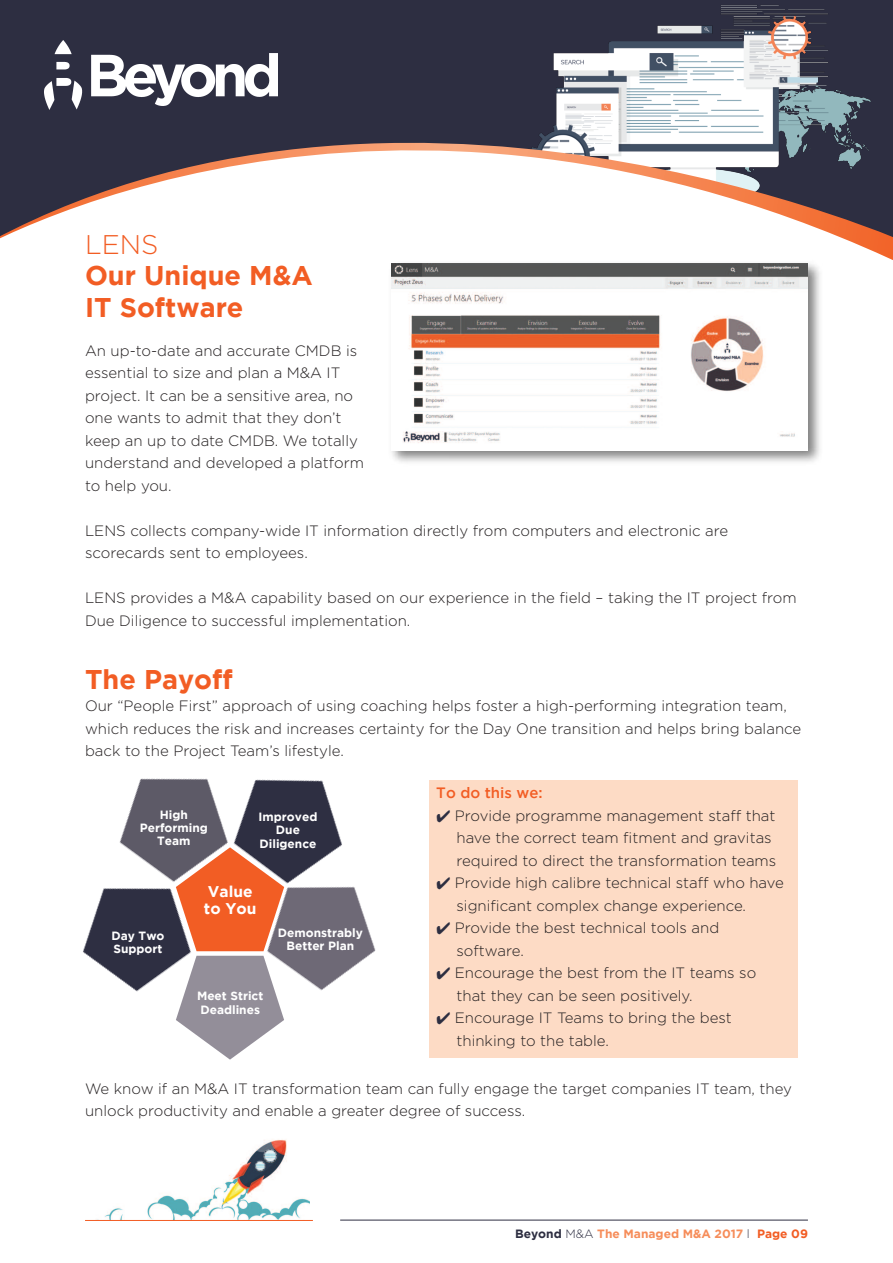
<style>
.page{position:relative;width:893px;height:1263px;background:#fff}
.page>*{position:absolute;margin:0;border:0;box-sizing:border-box;transform-origin:0 0}
.t1{font:700 27px/32.4px "Gotham";color:#f25d24}
.t2{font:300 27px "Gotham";color:#f25d24}
.t3{font:700 15.45px/16.6px "Gotham";color:#fff}
.t4{font:300 15px/22.5px "Gotham";color:#231f20}
.t5{font:500 15px "Gotham";color:#f25d24}
.t6{font:700 12px "Gotham";color:#f68d5a}
.t7{font:700 11.85px/13px "Gotham";color:#fff;text-align:center}
.s1{color:#2d2e41}
.s2{font-weight:300;color:#2d2e41}
.s3{color:#f25d24}
</style>
<div class="page">
<img style="left:95px;top:1139px;width:215px;height:81px">
<hr style="left:340px;top:1220px;width:468px;height:1px;background:#2d2e41">
<hr style="left:85px;top:1220px;width:228px;height:1px;background:#f25d24">
<img style="left:391px;top:270px;width:429px;height:192px">
<img style="left:392px;top:270px;width:416px;height:180px">
<img style="left:119px;top:778px;width:93px;height:73px">
<img style="left:212px;top:779px;width:130px;height:72px">
<img style="left:173px;top:843px;width:114px;height:108px">
<img style="left:245px;top:851px;width:131px;height:140px">
<img style="left:83px;top:851px;width:131px;height:141px">
<img style="left:173px;top:951px;width:114px;height:109px">
<div style="left:429px;top:780px;width:368px;height:277px;background:#fddbc5"></div>
<svg style="left:0;top:3px;width:893px;height:267px"></svg>
<img style="left:44px;top:41px;width:234px;height:69px">
<h1 class="t2" style="left:85px;top:235px;width:75px">LENS</h1>
<h1 class="t1" style="left:85px;top:261px;width:229px">Our Unique M&amp;A<br>IT software</h1>
<p class="t4" style="left:85px;top:341px;width:280px">An up-to-date and accurate CMDB is essential to size and plan a M&amp;A IT project. It can be a sensitive area, no one wants to admit that they don’t keep an up to date CMDB. We totally understand and developed a platform to help you.</p>
<p class="t4" style="left:85px;top:521px;width:645px">LENS collects company-wide IT information directly from computers and electronic are scorecards sent to employees.</p>
<p class="t4" style="left:85px;top:588px;width:713px">LENS provides a M&amp;A capability based on our experience in the field – taking the IT project from<br>Due Diligence to successful implementation.</p>
<h1 class="t1" style="left:85px;top:665px;width:149px">The Payoff</h1>
<p class="t4" style="left:85px;top:696px;width:718px">Our “People First” approach of using coaching helps foster a high-performing integration team, which reduces the risk and increases certainty for the Day One transition and helps bring balance back to the Project Team’s lifestyle.</p>
<p class="t7" style="left:140px;top:809px;width:70px">High<br>Performing<br>Team</p>
<p class="t7" style="left:259px;top:811px;width:60px">Improved due diligence</p>
<p class="t7" style="left:111px;top:930px;width:55px;text-align:left">day Two support</p>
<p class="t3" style="left:204px;top:885px;width:54px">Value to you</p>
<p class="t7" style="left:278px;top:927px;width:87px">demonstrably<br>Better Plan</p>
<p class="t7" style="left:197px;top:990px;width:68px;text-align:left">Meet strict deadlines</p>
<p class="t5" style="left:436px;top:787px;width:108px">To do this we:</p>
<p class="t4" style="left:456px;top:805px;width:321px;text-indent:-20px"><span class="s1">✔</span> Provide programme management staff that have the correct team fitment and gravitas required to direct the transformation teams</p>
<p class="t4" style="left:456px;top:873px;width:329px;text-indent:-20px"><span class="s1">✔</span> Provide high calibre technical staff who have significant complex change experience.</p>
<p class="t4" style="left:456px;top:918px;width:264px;text-indent:-20px"><span class="s1">✔</span> Provide the best technical tools and software.</p>
<p class="t4" style="left:456px;top:963px;width:301px;text-indent:-20px"><span class="s1">✔</span> Encourage the best from the IT teams so that they can be seen positively.</p>
<p class="t4" style="left:456px;top:1008px;width:277px;text-indent:-20px"><span class="s1">✔</span> Encourage IT Teams to bring the best thinking to the table.</p>
<p class="t4" style="left:85px;top:1078px;width:708px">We know if an M&amp;A IT transformation team can fully engage the target companies IT team, they unlock productivity and enable a greater degree of success.</p>
<p class="t6" style="left:515px;top:1229px;width:294px"><span class="s1">Beyond</span> <span class="s2">M&amp;A</span> The Managed M&amp;A 2017 <span class="s2">l</span> <span class="s3">Page 09</span></p>
</div>
